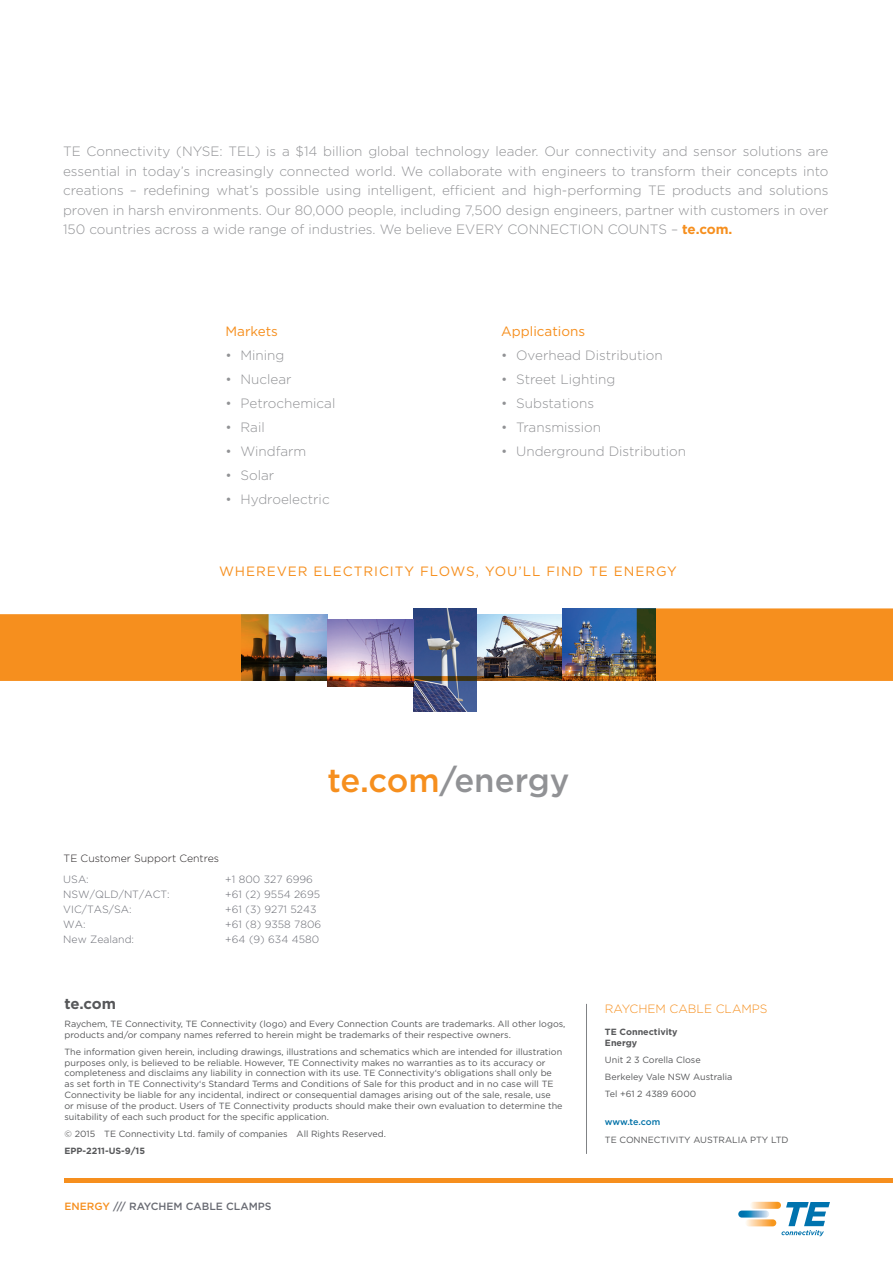
<style>
.page{position:relative;width:893px;height:1263px;background:#fff}
.page>*{position:absolute;margin:0;border:0;box-sizing:border-box;transform-origin:0 0}
.t1{font:500 33px "Gotham";color:#919295}
.t2{font:700 15px "Gotham";color:#57585a}
.t3{font:300 13.5px/19.5px "Gotham";color:#919295;text-align:justify}
.t4{font:13.5px "Gotham";letter-spacing:.07em;color:#f68f1e}
.t5{font:13.5px "Gotham";color:#f68f1e}
.t6{font:300 12px "Gotham";color:#f68f1e}
.t7{font:300 10.5px "Gotham";color:#696b73}
.t8{font:500 10.5px "Gotham";color:#696b73}
.t9{font:300 10.5px "Gotham";color:#231f20}
.t10{font:9px/10.8px "Gotham";color:#57585a}
.t11{font:700 9px/10.8px "Gotham";color:#57585a}
.t12{font:500 9px "Gotham";letter-spacing:-.01em;color:#0071a7}
.s1{font-weight:700;color:#f68f1e}
.s2{color:#f68f1e}
</style>
<div class="page">
<svg style="left:750px;top:1202px;width:31px;height:7px"></svg>
<svg style="left:745px;top:1219px;width:31px;height:7px"></svg>
<svg style="left:738px;top:1210px;width:31px;height:7px"></svg>
<svg style="left:781px;top:1202px;width:49px;height:34px"></svg>
<hr style="left:586px;top:1004px;width:1px;height:150px;background:#808285">
<hr style="left:64px;top:1179px;width:829px;height:4px;background:#f68f1e">
<img style="left:413px;top:681px;width:63px;height:30px">
<img style="left:327px;top:681px;width:86px;height:5px">
<img style="left:0;top:608px;width:893px;height:73px">
<p class="t3" style="left:63px;top:142px;width:767px">TE Connectivity (NYSE: TEL) is a $14 billion global technology leader. Our connectivity and sensor solutions are essential in today’s increasingly connected world. We collaborate with engineers to transform their concepts into creations – redefining what’s possible using intelligent, efficient and high-performing TE products and solutions proven in harsh environments. Our 80,000 people, including 7,500 design engineers, partner with customers in over 150 countries across a wide range of industries. We believe EVERY CONNECTION COUNTS – <span class="s1">te.com.</span></p>
<h3 class="t5" style="left:226px;top:322px;width:54px">Markets</h3>
<h3 class="t3" style="left:226px;top:345px;width:60px">• Mining</h3>
<h3 class="t3" style="left:226px;top:369px;width:68px">• Nuclear</h3>
<h3 class="t3" style="left:226px;top:393px;width:111px">• Petrochemical</h3>
<h3 class="t3" style="left:226px;top:417px;width:41px">• Rail</h3>
<h3 class="t3" style="left:226px;top:441px;width:82px">• Windfarm</h3>
<h3 class="t3" style="left:226px;top:465px;width:50px">• Solar</h3>
<h3 class="t3" style="left:226px;top:489px;width:106px">• Hydroelectric</h3>
<h3 class="t5" style="left:501px;top:322px;width:85px">Applications</h3>
<h3 class="t3" style="left:501px;top:345px;width:163px">• Overhead Distribution</h3>
<h3 class="t3" style="left:501px;top:369px;width:116px">• Street Lighting</h3>
<h3 class="t3" style="left:501px;top:393px;width:94px">• Substations</h3>
<h3 class="t3" style="left:501px;top:417px;width:101px">• Transmission</h3>
<h3 class="t3" style="left:501px;top:441px;width:187px">• Underground Distribution</h3>
<h3 class="t4" style="left:219px;top:563px;width:459px">WHEREVER ELECTRICITY FLOWS, YOU’LL FIND TE ENERGY</h3>
<h1 class="t1" style="left:328px;top:759px;width:244px"><span class="s2">te.com</span>/energy</h1>
<p class="t9" style="left:64px;top:852px;width:157px">TE Customer Support Centres</p>
<p class="t7" style="left:63px;top:873px;width:27px">USA:</p>
<p class="t7" style="left:225px;top:873px;width:89px">+1 800 327 6996</p>
<p class="t7" style="left:63px;top:888px;width:108px">NSW/QLD/NT/ACT:</p>
<p class="t7" style="left:225px;top:888px;width:96px">+61 (2) 9554 2695</p>
<p class="t7" style="left:63px;top:903px;width:70px">VIC/TAS/SA:</p>
<p class="t7" style="left:225px;top:903px;width:93px">+61 (3) 9271 5243</p>
<p class="t7" style="left:63px;top:918px;width:24px">WA:</p>
<p class="t7" style="left:225px;top:918px;width:97px">+61 (8) 9358 7806</p>
<p class="t7" style="left:63px;top:933px;width:72px">New Zealand:</p>
<p class="t7" style="left:225px;top:933px;width:95px">+64 (9) 634 4580</p>
<h2 class="t2" style="left:64px;top:994px;width:53px">te.com</h2>
<p class="t10" style="left:64px;top:1018px;width:502px">Raychem, TE Connectivity, TE Connectivity (logo) and Every Connection Counts are trademarks. All other logos, products and/or company names referred to herein might be trademarks of their respective owners.</p>
<p class="t10" style="left:64px;top:1046px;width:500px">The information given herein, including drawings, illustrations and schematics which are intended for illustration purposes only, is believed to be reliable. However, TE Connectivity makes no warranties as to its accuracy or completeness and disclaims any liability in connection with its use. TE Connectivity‘s obligations shall only be as set forth in TE Connectivity‘s Standard Terms and Conditions of Sale for this product and in no case will TE Connectivity be liable for any incidental, indirect or consequential damages arising out of the sale, resale, use or misuse of the product. Users of TE Connectivity products should make their own evaluation to determine the suitability of each such product for the specific application.</p>
<p class="t10" style="left:64px;top:1128px;width:323px">© 2015 TE Connectivity Ltd. family of companies All Rights Reserved.</p>
<p class="t11" style="left:64px;top:1145px;width:82px">EPP-2211-US-9/15</p>
<p class="t8" style="left:64px;top:1200px;width:209px"><span class="s2">ENERGY</span> /// RAYCHEM CABLE CLAMPS</p>
<h3 class="t6" style="left:605px;top:1002px;width:164px">RAYCHEM CABLE CLAMPS</h3>
<p class="t11" style="left:605px;top:1026px;width:74px">TE Connectivity<br>Energy</p>
<p class="t10" style="left:605px;top:1051px;width:129px;line-height:17.2px">Unit 2 3 Corella Close<br>Berkeley Vale NSW Australia<br>Tel +61 2 4389 6000</p>
<p class="t12" style="left:605px;top:1116px;width:57px">www.te.com</p>
<p class="t10" style="left:605px;top:1134px;width:185px">TE CONNECTIVITY AUSTRALIA PTY LTD</p>
</div>
